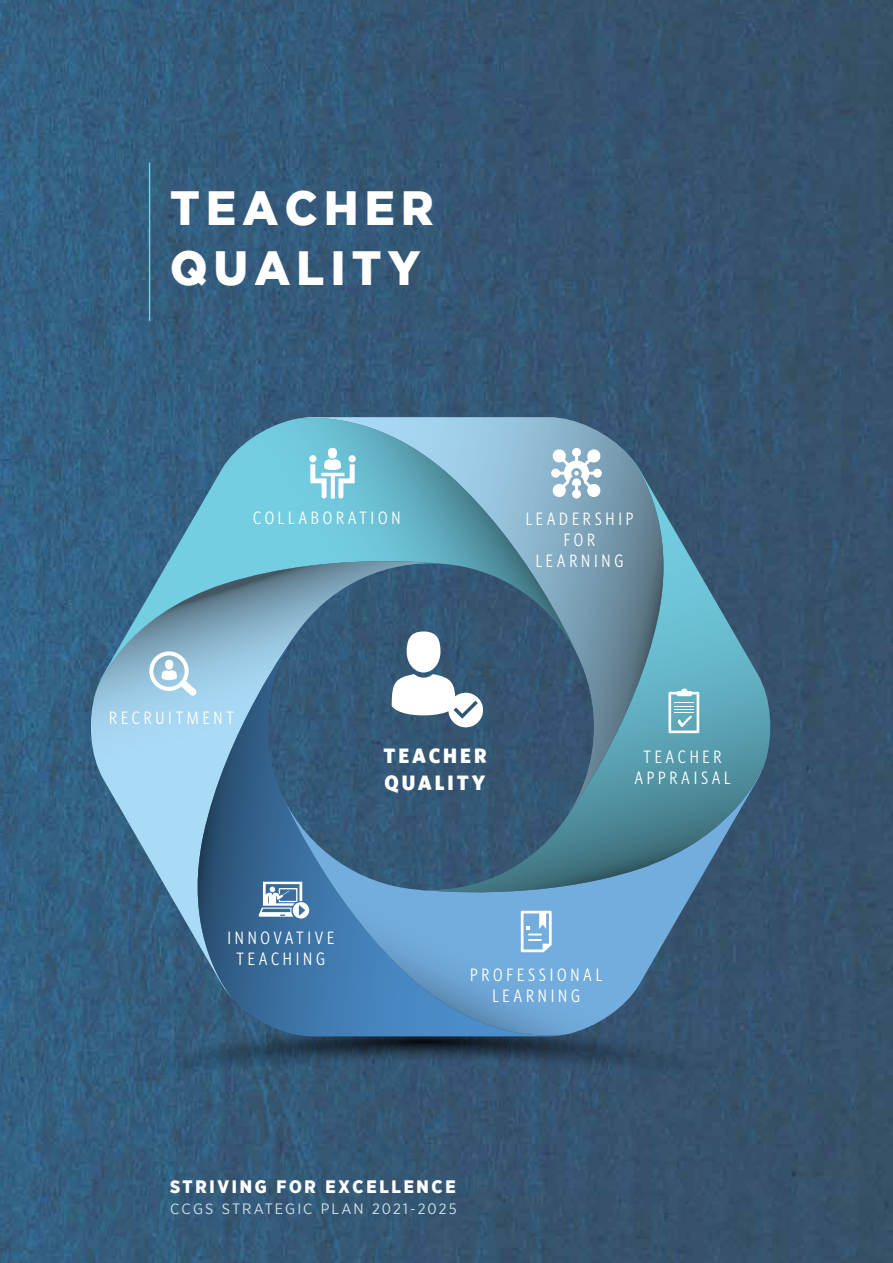
<style>
.page{position:relative;width:893px;height:1263px;background:#fff}
.page>*{position:absolute;margin:0;border:0;box-sizing:border-box;transform-origin:0 0}
.t1{font:900 48px/60px "Gotham";letter-spacing:.14em;color:#fff;scale:.94 1}
.t2{font:900 21px/27px "Whitney";letter-spacing:.15em;color:#fff;scale:.94 1}
.t3{font:18px/21px "Whitney Condensed";letter-spacing:.21em;color:#fff;text-align:center}
.t4{font:900 18px "Gotham Narrow";letter-spacing:.15em;color:#fff}
.t5{font:15px "Gotham Narrow";letter-spacing:.14em;color:#d0e1ea}
</style>
<div class="page">
<img style="left:0;top:0;width:893px;height:1263px">
<hr style="left:149px;top:162px;width:1px;height:159px;background:#74cee2">
<svg style="left:103px;top:1021px;width:643px;height:63px;background:#31526e"></svg>
<svg style="left:294px;top:406px;width:385px;height:48px;background:#355673"></svg>
<svg style="left:283px;top:1035px;width:482px;height:12px;background:#263c51"></svg>
<svg style="left:91px;top:561px;width:107px;height:438px;background:#6d9bb9"></svg>
<svg style="left:96px;top:418px;width:198px;height:274px;background:#548da8"></svg>
<svg style="left:294px;top:417px;width:369px;height:215px;background:#69a4bb"></svg>
<svg style="left:416px;top:454px;width:354px;height:438px;background:#5a899f"></svg>
<svg style="left:198px;top:632px;width:370px;height:404px;background:#436a8a"></svg>
<svg style="left:283px;top:762px;width:482px;height:273px;background:#4c7ca0"></svg>
<svg style="left:668px;top:688px;width:31px;height:45px"></svg>
<svg style="left:521px;top:911px;width:31px;height:41px"></svg>
<svg style="left:259px;top:882px;width:50px;height:36px"></svg>
<svg style="left:551px;top:448px;width:51px;height:50px"></svg>
<div style="left:407px;top:631px;width:33px;height:41px;background:#fff;border-radius:50%"></div>
<svg style="left:392px;top:674px;width:91px;height:53px"></svg>
<div style="left:309px;top:455px;width:7px;height:7px;background:#fff;border-radius:50%"></div>
<div style="left:349px;top:455px;width:7px;height:7px;background:#fff;border-radius:50%"></div>
<div style="left:328px;top:448px;width:9px;height:11px;background:#fff;border-radius:50%"></div>
<svg style="left:310px;top:459px;width:45px;height:39px"></svg>
<svg style="left:149px;top:651px;width:48px;height:45px"></svg>
<h1 class="t1" style="left:170px;top:177px;width:282px">TEACHER<br>QUALITY</h1>
<p class="t3" style="left:253px;top:507px;width:149px">COLLABORATION</p>
<p class="t3" style="left:526px;top:508px;width:109px">LEADERSHIP<br>FOR<br>LEARNING</p>
<p class="t3" style="left:109px;top:707px;width:126px">RECRUITMENT</p>
<p class="t2" style="left:383px;top:742px;width:111px">TEACHER<br>QUALITY</p>
<p class="t3" style="left:634px;top:746px;width:98px">TEACHER<br>APPRAISAL</p>
<p class="t3" style="left:227px;top:927px;width:108px">INNOVATIVE<br>TEACHING</p>
<p class="t3" style="left:470px;top:964px;width:133px">PROFESSIONAL<br>LEARNING</p>
<p class="t4" style="left:170px;top:1174px;width:287px">STRIVING FOR EXCELLENCE</p>
<p class="t5" style="left:170px;top:1199px;width:288px">CCGS STRATEGIC PLAN 2021-2025</p>
</div>
